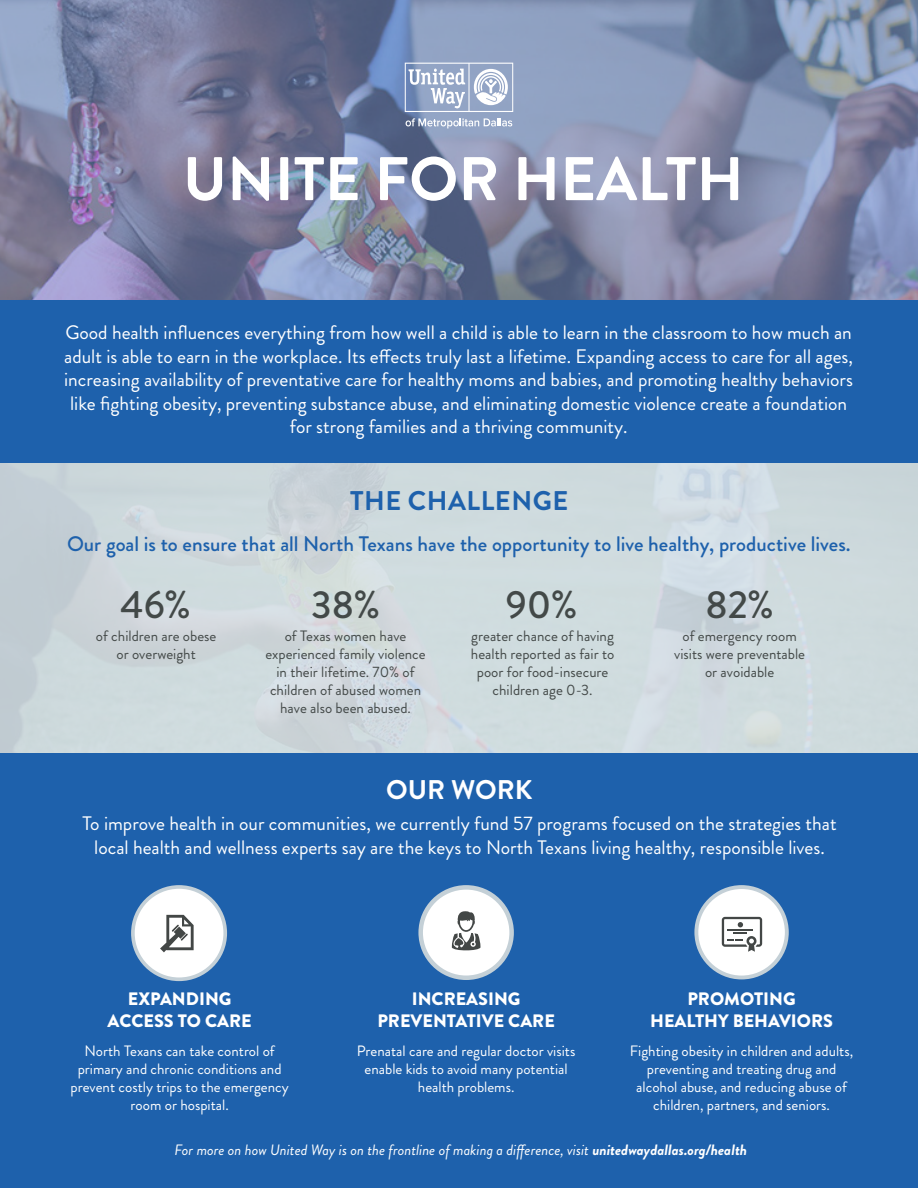
<style>
.page{position:relative;width:918px;height:1188px;background:#fff}
.page>*{position:absolute;margin:0;border:0;box-sizing:border-box;transform-origin:0 0}
.t1{font:700 61.5px "Brandon Grotesque";color:#fff}
.t2{font:500 39px "Brandon Grotesque";color:#434948}
.t3{font:700 27px "Brandon Grotesque";letter-spacing:.02em;color:#1e61ac}
.t4{font:700 27px "Brandon Grotesque";color:#fff}
.t5{font:500 21px "Brandon Grotesque";color:#1e61ac}
.t6{font:19.5px/23.4px "Brandon Grotesque";color:#fff;text-align:center}
.t7{font:900 18px "Brandon Grotesque";color:#fff}
.t8{font:15px/18px "Brandon Grotesque";color:#fff;text-align:center}
.t9{font:15px/18px "Brandon Grotesque";color:#434948;text-align:center}
.t10{font:italic 15px "Brandon Grotesque";color:#fff}
.s1{font-weight:700}
</style>
<div class="page">
<div style="left:0;top:462px;width:918px;height:317px;background:linear-gradient(to right,#ccd6da,#d1dce0)"></div>
<svg style="left:0;top:0;width:918px;height:300px;background:#7e86a5"></svg>
<svg style="left:405px;top:63px;width:108px;height:49px"></svg>
<svg style="left:406px;top:118px;width:106px;height:10px"></svg>
<div style="left:0;top:754px;width:918px;height:434px;background:#1e61ac"></div>
<div style="left:0;top:300px;width:918px;height:162px;background:#1e61ac"></div>
<div style="left:133px;top:887px;width:92px;height:92px;background:#fff;border-radius:50%"></div>
<div style="left:131px;top:885px;width:96px;height:96px;border:4px solid #c4d0d7;border-radius:50%"></div>
<svg style="left:160px;top:915px;width:34px;height:37px"></svg>
<div style="left:696px;top:887px;width:91px;height:91px;background:#fff;border-radius:50%"></div>
<div style="left:694px;top:885px;width:95px;height:94px;border:4px solid #c4d0d7;border-radius:50%"></div>
<svg style="left:722px;top:917px;width:40px;height:35px"></svg>
<div style="left:421px;top:887px;width:91px;height:91px;background:#fff;border-radius:50%"></div>
<div style="left:418px;top:885px;width:96px;height:95px;border:4px solid #c4d0d7;border-radius:50%"></div>
<svg style="left:452px;top:911px;width:29px;height:40px"></svg>
<p class="t1" style="left:183px;top:136px;width:562px">UNITE FOR HEALTH</p>
<p class="t6" style="left:64px;top:321px;width:790px">Good health influences everything from how well a child is able to learn in the classroom to how much an adult is able to earn in the workplace. Its effects truly last a lifetime. Expanding access to care for all ages, increasing availability of preventative care for healthy moms and babies, and promoting healthy behaviors like fighting obesity, preventing substance abuse, and eliminating domestic violence create a foundation for strong families and a thriving community.</p>
<p class="t3" style="left:350px;top:481px;width:220px">THE CHALLENGE</p>
<p class="t5" style="left:67px;top:529px;width:785px">Our goal is to ensure that all North Texans have the opportunity to live healthy, productive lives.</p>
<p class="t2" style="left:121px;top:578px;width:72px">46%</p>
<p class="t2" style="left:311px;top:578px;width:70px">38%</p>
<p class="t2" style="left:506px;top:578px;width:73px">90%</p>
<p class="t2" style="left:705px;top:578px;width:70px">82%</p>
<p class="t9" style="left:96px;top:627px;width:122px">of children are obese or overweight</p>
<p class="t9" style="left:265px;top:627px;width:162px">of Texas women have experienced family violence in their lifetime. 70% of children of abused women have also been abused.</p>
<p class="t9" style="left:471px;top:627px;width:145px">greater chance of having health reported as fair to poor for food-insecure children age 0-3.</p>
<p class="t9" style="left:674px;top:627px;width:132px">of emergency room visits were preventable or avoidable</p>
<p class="t4" style="left:386px;top:771px;width:148px">OUR WORK</p>
<p class="t6" style="left:82px;top:812px;width:756px">To improve health in our communities, we currently fund 57 programs focused on the strategies that local health and wellness experts say are the keys to North Texans living healthy, responsible lives.</p>
<p class="t7" style="left:128px;top:986px;width:105px">EXPANDING</p>
<p class="t7" style="left:108px;top:1008px;width:146px">ACCESS TO CARE</p>
<p class="t8" style="left:71px;top:1042px;width:220px">North Texans can take control of primary and chronic conditions and prevent costly trips to the emergency room or hospital.</p>
<p class="t7" style="left:687px;top:986px;width:110px">PROMOTING</p>
<p class="t7" style="left:650px;top:1008px;width:184px">HEALTHY BEHAVIORS</p>
<p class="t8" style="left:630px;top:1042px;width:225px">Fighting obesity in children and adults, preventing and treating drug and alcohol abuse, and reducing abuse of children, partners, and seniors.</p>
<p class="t10" style="left:174px;top:1139px;width:574px">For more on how United Way is on the frontline of making a difference, visit <span class="s1">unitedwaydallas.org/health</span></p>
<p class="t7" style="left:412px;top:986px;width:110px">INCREASING</p>
<p class="t7" style="left:377px;top:1008px;width:179px">PREVENTATIVE CARE</p>
<p class="t8" style="left:357px;top:1042px;width:220px">Prenatal care and regular doctor visits enable kids to avoid many potential health problems.</p>
</div>
